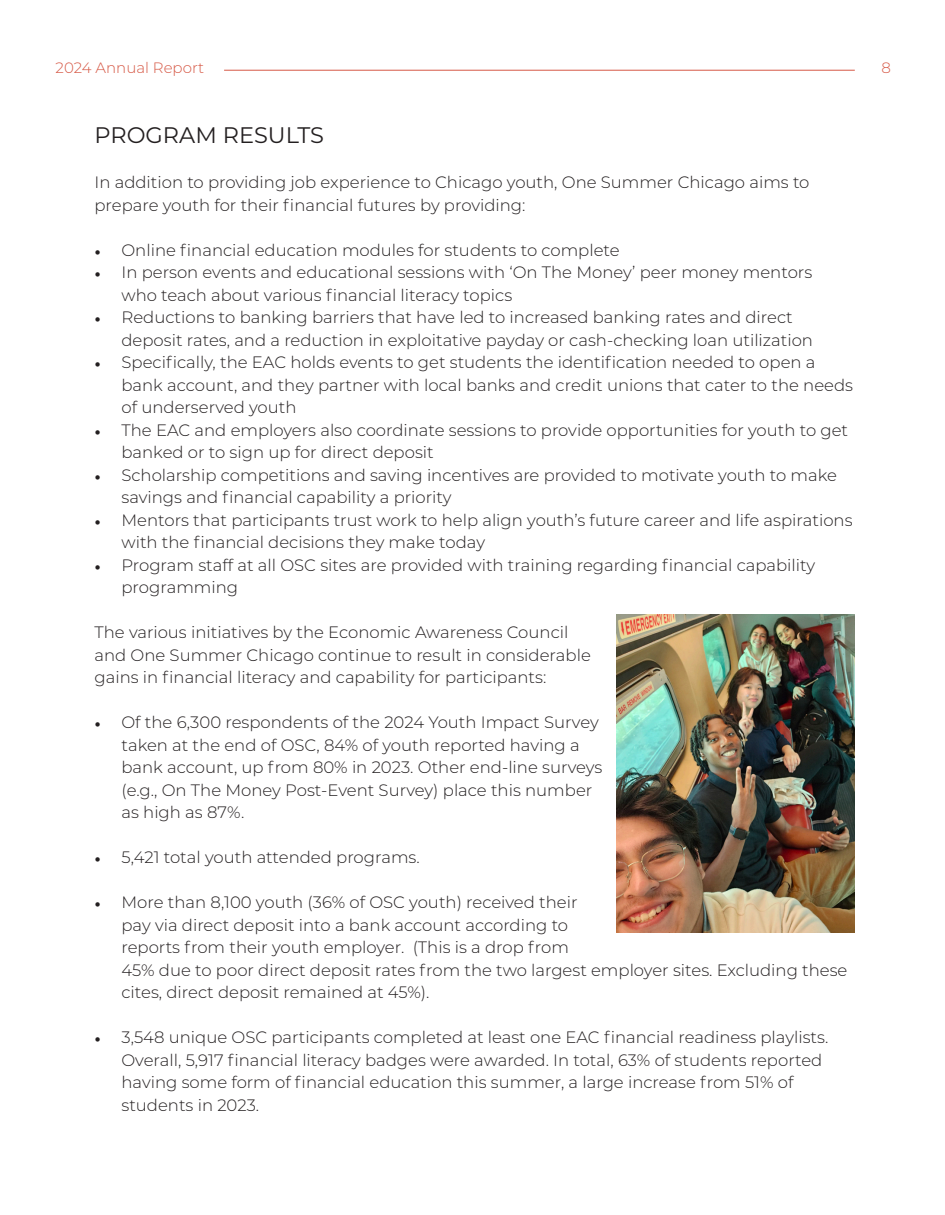
<style>
.page{position:relative;width:945px;height:1215px;background:#fff}
.page>*{position:absolute;margin:0;border:0;box-sizing:border-box;transform-origin:0 0}
.t1{font:22.5px "Montserrat";color:#231f20}
.t2{font:300 16.5px/22.5px "Montserrat";color:#231f20}
.t3{font:300 15px "Montserrat";color:#d65845}
.s1{font-family:"Minion Pro";font-weight:400}
</style>
<div class="page">
<hr style="left:224px;top:70px;width:631px;height:1px;background:#d65845">
<img style="left:616px;top:614px;width:239px;height:318px">
<p class="t3" style="left:56px;top:58px;width:150px">2024 Annual Report</p>
<p class="t3" style="left:881px;top:58px;width:11px">8</p>
<p class="t1" style="left:94px;top:120px;width:231px">PROGRAM RESULTS</p>
<p class="t2" style="left:94px;top:171px;width:717px">In addition to providing job experience to Chicago youth, One Summer Chicago aims to prepare youth for their financial futures by providing:</p>
<p class="t2" style="left:94px;top:238px;width:527px"><span class="s1">•</span> Online financial education modules for students to complete</p>
<p class="t2" style="left:122px;top:261px;width:692px;text-indent:-27px"><span class="s1">•</span> In person events and educational sessions with ‘On The Money’ peer money mentors who teach about various financial literacy topics</p>
<p class="t2" style="left:122px;top:306px;width:693px;text-indent:-27px"><span class="s1">•</span> Reductions to banking barriers that have led to increased banking rates and direct deposit rates, and a reduction in exploitative payday or cash-checking loan utilization</p>
<p class="t2" style="left:122px;top:351px;width:733px;text-indent:-27px"><span class="s1">•</span> Specifically, the EAC holds events to get students the identification needed to open a bank account, and they partner with local banks and credit unions that cater to the needs of underserved youth</p>
<p class="t2" style="left:122px;top:418px;width:728px;text-indent:-27px"><span class="s1">•</span> The EAC and employers also coordinate sessions to provide opportunities for youth to get banked or to sign up for direct deposit</p>
<p class="t2" style="left:122px;top:463px;width:717px;text-indent:-27px"><span class="s1">•</span> Scholarship competitions and saving incentives are provided to motivate youth to make savings and financial capability a priority</p>
<p class="t2" style="left:122px;top:508px;width:733px;text-indent:-27px"><span class="s1">•</span> Mentors that participants trust work to help align youth’s future career and life aspirations with the financial decisions they make today</p>
<p class="t2" style="left:122px;top:553px;width:695px;text-indent:-27px"><span class="s1">•</span> Program staff at all OSC sites are provided with training regarding financial capability programming</p>
<p class="t2" style="left:94px;top:621px;width:498px">The various initiatives by the Economic Awareness Council and One Summer Chicago continue to result in considerable gains in financial literacy and capability for participants:</p>
<p class="t2" style="left:122px;top:711px;width:482px;text-indent:-27px"><span class="s1">•</span> Of the 6,300 respondents of the 2024 Youth Impact Survey taken at the end of OSC, 84% of youth reported having a bank account, up from 80% in 2023. Other end-line surveys (e.g., On The Money Post-Event Survey) place this number as high as 87%.</p>
<p class="t2" style="left:94px;top:846px;width:327px"><span class="s1">•</span> 5,421 total youth attended programs.</p>
<p class="t2" style="left:122px;top:891px;width:727px;text-indent:-27px"><span class="s1">•</span> More than 8,100 youth (36% of OSC youth) received their<br>pay via direct deposit into a bank account according to<br>reports from their youth employer. (This is a drop from<br>45% due to poor direct deposit rates from the two largest employer sites. Excluding these cites, direct deposit remained at 45%).</p>
<p class="t2" style="left:122px;top:1026px;width:708px;text-indent:-27px"><span class="s1">•</span> 3,548 unique OSC participants completed at least one EAC financial readiness playlists.<br>Overall, 5,917 financial literacy badges were awarded. In total, 63% of students reported having some form of financial education this summer, a large increase from 51% of students in 2023.</p>
</div>
